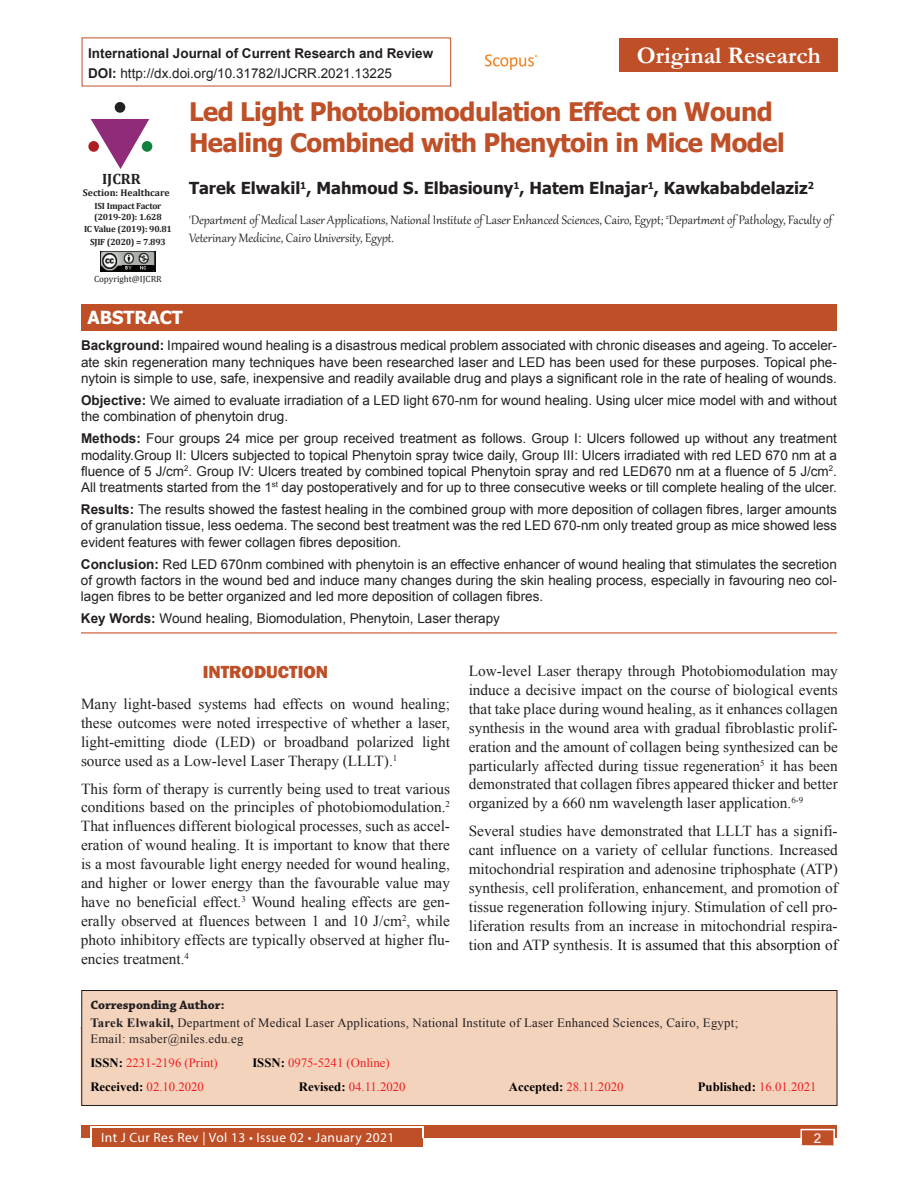
<style>
.page{position:relative;width:918px;height:1188px;background:#fff}
.page>*{position:absolute;margin:0;border:0;box-sizing:border-box;transform-origin:0 0}
.t1{font:700 25.5px/30.6px "Tahoma";letter-spacing:-.02em;color:#be4f27}
.t2{font:700 24px "Garamond";color:#fff}
.t3{font:800 18px "Franklin Gothic";color:#be4f27}
.t4{font:700 18px "Tahoma";color:#fff}
.t5{font:700 16.5px "Tahoma";color:#231f20}
.t6{font:15.3px/18.9px "Times New Roman";color:#231f20;text-align:justify}
.t7{font:15px/18px "Gabriola";color:#231f20}
.t8{font:700 15px "Cambria";color:#231f20}
.t9{font:13.5px/16.2px "Arial";color:#231f20;text-align:justify}
.t10{font:700 13.5px "Arial";color:#231f20}
.t11{font:13.5px "Myriad Pro";letter-spacing:.03em;color:#fff}
.t12{font:13.5px "Arial";color:#fff}
.t13{font:12.75px/15.3px "Times New Roman";letter-spacing:.02em;color:#231f20}
.t14{font:12.75px "Times New Roman";color:#ee1d23}
.t15{font:12.75px "Times New Roman";color:#ee2123}
.t16{font:700 12.75px "Chaparral Pro";color:#231f20}
.t17{font:700 12.75px "Times New Roman";color:#000}
.t18{font:700 9.75px "Cambria";color:#231f20}
.t19{font:700 9px/10.8px "Cambria";letter-spacing:-.02em;color:#231f20}
.t20{font:9px "Cambria";color:#231f20}
.s1{font-weight:700}
.s2{color:#121211}
.s3{font-weight:700;color:#000}
.s4{font-weight:400;color:#ee1d23}
</style>
<div class="page">
<div style="left:81px;top:1125px;width:756px;height:13px;background:#be4f27"></div>
<div style="left:92px;top:1128px;width:330px;height:19px;background:#be4f27"></div>
<hr style="left:90px;top:1127px;width:333px;height:1px;background:#fff">
<svg style="left:90px;top:1128px;width:2px;height:10px"></svg>
<svg style="left:422px;top:1127px;width:2px;height:11px"></svg>
<div style="left:800px;top:1129px;width:35px;height:17px;background:#be4f27;border:2px solid #fff"></div>
<div style="left:81px;top:990px;width:756px;height:116px;background:#f4d3bd;border:1px solid #231f20"></div>
<div style="left:619px;top:38px;width:219px;height:34px;background:#be4f27"></div>
<img style="left:485px;top:54px;width:53px;height:16px">
<svg style="left:91px;top:119px;width:58px;height:50px"></svg>
<div style="left:142px;top:141px;width:10px;height:11px;background:#12813f;border-radius:50%"></div>
<div style="left:115px;top:102px;width:10px;height:11px;background:#212121;border-radius:50%"></div>
<div style="left:88px;top:141px;width:11px;height:11px;background:#ab1e22;border-radius:50%"></div>
<img style="left:101px;top:252px;width:54px;height:19px">
<img style="left:123px;top:265px;width:31px;height:5px">
<hr style="left:81px;top:632px;width:756px;height:1px;background:#cd542a">
<div style="left:81px;top:304px;width:756px;height:27px;background:#be4f27"></div>
<p class="t10" style="left:88px;top:44px;width:347px">International Journal of Current Research and Review</p>
<h2 class="t2" style="left:637px;top:39px;width:186px">Original Research</h2>
<p class="t9" style="left:88px;top:66px;width:305px"><span class="s1">DOI:</span> http://dx.doi.org/10.31782/IJCRR.2021.13225</p>
<h1 class="t1" style="left:189px;top:98px;width:597px">Led Light Photobiomodulation Effect on Wound<br>Healing Combined with Phenytoin in Mice Model</h1>
<p class="t5" style="left:189px;top:177px;width:627px">Tarek Elwakil<sup>1</sup>, Mahmoud S. Elbasiouny<sup>1</sup>, Hatem Elnajar<sup>1</sup>, Kawkababdelaziz<sup>2</sup></p>
<p class="t7" style="left:189px;top:210px;width:645px"><sup>1</sup>Department of Medical Laser Applications, National Institute of Laser Enhanced Sciences, Cairo, Egypt; <sup>2</sup>Department of Pathology, Faculty of<br>Veterinary Medicine, Cairo University, Egypt.</p>
<p class="t8" style="left:102px;top:168px;width:40px">IJCRR</p>
<p class="t18" style="left:83px;top:186px;width:88px">Section: Healthcare</p>
<p class="t19" style="left:94px;top:200px;width:69px">ISI Impact Factor (2019-20): 1.628</p>
<p class="t19" style="left:84px;top:223px;width:89px;line-height:12.3px;text-align:center">IC Value (2019): 90.81<br>SJIF (2020) = 7.893</p>
<p class="t20" style="left:94px;top:273px;width:69px">Copyright@IJCRR</p>
<h3 class="t4" style="left:87px;top:305px;width:97px">ABSTRACT</h3>
<p class="t9" style="left:81px;top:338px;width:757px"><span class="s1">Background:</span> Impaired wound healing is a disastrous medical problem associated with chronic diseases and ageing. To acceler&shy;ate skin regeneration many techniques have been researched laser and LED has been used for these purposes. Topical phe&shy;nytoin is simple to use, safe, inexpensive and readily available drug and plays a significant role in the rate of healing of wounds.</p>
<p class="t9" style="left:81px;top:392px;width:757px"><span class="s1">Objective:</span> We aimed to evaluate irradiation of a LED light 670-nm for wound healing. Using ulcer mice model with and without the combination of phenytoin drug.</p>
<p class="t9" style="left:81px;top:431px;width:758px"><span class="s1">Methods:</span> Four groups 24 mice per group received treatment as follows. Group I: Ulcers followed up without any treatment modality.Group II: Ulcers subjected to topical Phenytoin spray twice daily, Group III: Ulcers irradiated with red LED 670 nm at a fluence of 5 J/cm<sup>2</sup>. Group IV: Ulcers treated by combined topical Phenytoin spray and red LED670 nm at a fluence of 5 J/cm<sup>2</sup>.<br>All treatments started from the 1<sup>st</sup> day postoperatively and for up to three consecutive weeks or till complete healing of the ulcer.</p>
<p class="t9" style="left:81px;top:501px;width:758px"><span class="s1">Results:</span> The results showed the fastest healing in the combined group with more deposition of collagen fibres, larger amounts of granulation tissue, less oedema. The second best treatment was the red LED 670-nm only treated group as mice showed less evident features with fewer collagen fibres deposition.</p>
<p class="t9" style="left:81px;top:556px;width:758px"><span class="s1">Conclusion:</span> Red LED 670nm combined with phenytoin is an effective enhancer of wound healing that stimulates the secretion of growth factors in the wound bed and induce many changes during the skin healing process, especially in favouring neo col&shy;lagen fibres to be better organized and led more deposition of collagen fibres.</p>
<p class="t9" style="left:81px;top:611px;width:420px"><span class="s1">Key Words:</span> Wound healing, Biomodulation, Phenytoin, Laser therapy</p>
<h3 class="t3" style="left:203px;top:660px;width:127px">INTRODUCTION</h3>
<p class="t6" style="left:81px;top:694px;width:371px">Many light-based systems had effects on wound healing; these outcomes were noted irrespective of whether a laser, light-emitting diode (LED) or broadband polarized light source used as a Low-level Laser Therapy (LLLT).<sup>1</sup></p>
<p class="t6" style="left:81px;top:779px;width:371px">This form of therapy is currently being used to treat various conditions based on the principles of photobiomodulation.<sup>2<br></sup>That influences different biological processes, such as accel&shy;eration of wound healing. It is important to know that there is a most favourable light energy needed for wound healing, and higher or lower energy than the favourable value may have no beneficial effect.<sup>3</sup> Wound healing effects are gen&shy;erally observed at fluences between 1 and 10 J/cm<sup>2</sup>, while photo inhibitory effects are typically observed at higher flu&shy;encies treatment.<sup>4</sup></p>
<p class="t6" style="left:469px;top:661px;width:371px">Low-level Laser therapy through Photobiomodulation may induce a decisive impact on the course of biological events that take place during wound healing, as it enhances collagen synthesis in the wound area with gradual fibroblastic prolif&shy;eration and the amount of collagen being synthesized can be particularly affected during tissue regeneration<sup>5</sup> it has been demonstrated that collagen fibres appeared thicker and better organized by a 660 nm wavelength laser application.<sup>6-9</sup></p>
<p class="t6" style="left:469px;top:821px;width:371px">Several studies have demonstrated that LLLT has a signifi&shy;cant influence on a variety of cellular functions. Increased mitochondrial respiration and adenosine triphosphate (ATP) synthesis, cell proliferation, enhancement, and promotion of tissue regeneration following injury. Stimulation of cell pro&shy;liferation results from an increase in mitochondrial respira&shy;tion and ATP synthesis. <span class="s2">It is assumed that this absorption of</span></p>
<p class="t16" style="left:90px;top:997px;width:136px">Corresponding Author:</p>
<p class="t13" style="left:90px;top:1015px;width:649px"><span class="s1">Tarek Elwakil,</span> Department of Medical Laser Applications, National Institute of Laser Enhanced Sciences, Cairo, Egypt;<br>Email: msaber@niles.edu.eg</p>
<p class="t15" style="left:90px;top:1054px;width:129px"><span class="s3">ISSN:</span> 2231-2196 (Print)</p>
<p class="t15" style="left:252px;top:1054px;width:139px"><span class="s3">ISSN:</span> 0975-5241 (Online)</p>
<p class="t14" style="left:90px;top:1078px;width:115px"><span class="s3">Received:</span> 02.10.2020</p>
<p class="t14" style="left:299px;top:1078px;width:108px"><span class="s3">Revised:</span> 04.11.2020</p>
<p class="t14" style="left:509px;top:1078px;width:116px"><span class="s3">Accepted:</span> 28.11.2020</p>
<p class="t17" style="left:698px;top:1078px;width:120px">Published: <span class="s4">16.01.2021</span></p>
<p class="t11" style="left:101px;top:1129px;width:295px">Int J Cur Res Rev | Vol 13 • Issue 02 • January 2021</p>
<p class="t12" style="left:814px;top:1130px;width:9px">2</p>
</div>
